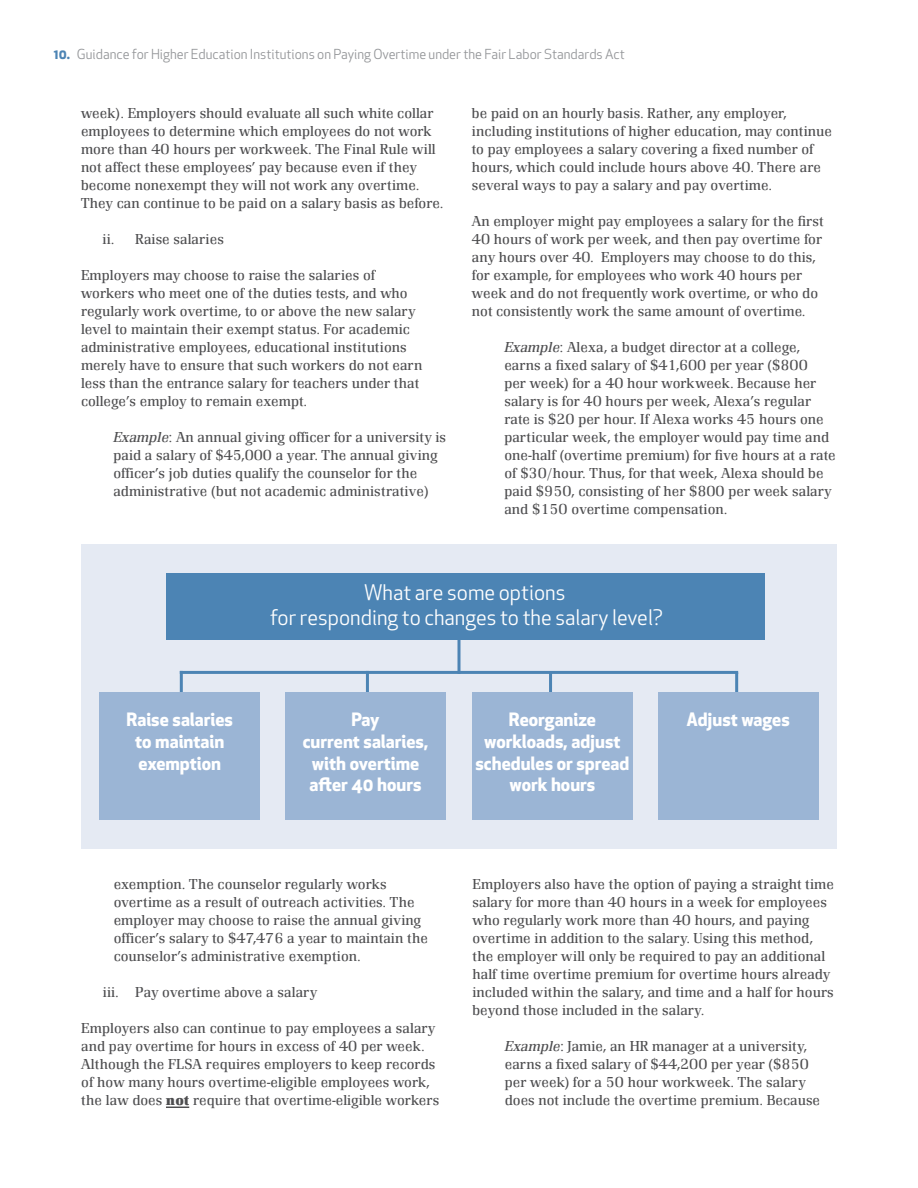
<style>
.page{position:relative;width:918px;height:1188px;background:#fff}
.page>*{position:absolute;margin:0;border:0;box-sizing:border-box;transform-origin:0 0}
.t1{font:21px/25.2px "Apex New";color:#fff;text-align:center}
.t2{font:700 18px/21.6px "Apex New";color:#fff;text-align:center}
.t3{font:300 15px/18px "Renault";color:#4d4d4f}
.t4{font:13.5px "Apex New";color:#939598}
.s1{font-weight:700;color:#4c84b4}
.s2{font-style:italic}
.s3{font-weight:700}
</style>
<div class="page">
<svg style="left:166px;top:1107px;width:23px;height:1px"></svg>
<div style="left:81px;top:544px;width:756px;height:305px;background:#e5eaf3"></div>
<hr style="left:458px;top:607px;width:2px;height:67px;background:#4c84b4">
<hr style="left:180px;top:671px;width:3px;height:67px;background:#4c84b4">
<hr style="left:735px;top:672px;width:3px;height:67px;background:#4c84b4">
<hr style="left:549px;top:672px;width:3px;height:67px;background:#4c84b4">
<hr style="left:366px;top:671px;width:3px;height:67px;background:#4c84b4">
<div style="left:166px;top:573px;width:599px;height:67px;background:#4c84b4"></div>
<div style="left:99px;top:692px;width:161px;height:128px;background:#9bb5d5"></div>
<div style="left:285px;top:692px;width:161px;height:128px;background:#9bb5d5"></div>
<div style="left:472px;top:692px;width:161px;height:128px;background:#9bb5d5"></div>
<div style="left:658px;top:692px;width:161px;height:128px;background:#9bb5d5"></div>
<hr style="left:180px;top:671px;width:558px;height:3px;background:#4c84b4">
<p class="t4" style="left:54px;top:45px;width:572px"><span class="s1">10.</span> Guidance for Higher Education Institutions on Paying Overtime under the Fair Labor Standards Act</p>
<p class="t3" style="left:81px;top:104px;width:364px">week). Employers should evaluate all such white collar employees to determine which employees do not work more than 40 hours per workweek. The Final Rule will not affect these employees’ pay because even if they become nonexempt they will not work any overtime.<br>They can continue to be paid on a salary basis as before.</p>
<p class="t3" style="left:103px;top:230px;width:123px">ii. Raise salaries</p>
<p class="t3" style="left:81px;top:266px;width:343px">Employers may choose to raise the salaries of workers who meet one of the duties tests, and who regularly work overtime, to or above the new salary level to maintain their exempt status. For academic administrative employees, educational institutions merely have to ensure that such workers do not earn less than the entrance salary for teachers under that college’s employ to remain exempt.</p>
<p class="t3" style="left:113px;top:428px;width:334px"><span class="s2">Example</span>: An annual giving officer for a university is paid a salary of $45,000 a year. The annual giving officer’s job duties qualify the counselor for the administrative (but not academic administrative)</p>
<p class="t3" style="left:472px;top:104px;width:362px">be paid on an hourly basis. Rather, any employer, including institutions of higher education, may continue to pay employees a salary covering a fixed number of hours, which could include hours above 40. There are several ways to pay a salary and pay overtime.</p>
<p class="t3" style="left:472px;top:212px;width:353px">An employer might pay employees a salary for the first 40 hours of work per week, and then pay overtime for any hours over 40. Employers may choose to do this, for example, for employees who work 40 hours per week and do not frequently work overtime, or who do not consistently work the same amount of overtime.</p>
<p class="t3" style="left:504px;top:338px;width:333px"><span class="s2">Example</span>: Alexa, a budget director at a college, earns a fixed salary of $41,600 per year ($800<br>per week) for a 40 hour workweek. Because her salary is for 40 hours per week, Alexa’s regular rate is $20 per hour. If Alexa works 45 hours one particular week, the employer would pay time and one-half (overtime premium) for five hours at a rate of $30/hour. Thus, for that week, Alexa should be paid $950, consisting of her $800 per week salary and $150 overtime compensation.</p>
<p class="t1" style="left:270px;top:580px;width:394px">What are some options<br>for responding to changes to the salary level?</p>
<p class="t2" style="left:127px;top:708px;width:108px">Raise salaries to maintain exemption</p>
<p class="t2" style="left:303px;top:708px;width:127px">Pay<br>current salaries, with overtime after 40 hours</p>
<p class="t2" style="left:475px;top:708px;width:156px">Reorganize workloads, adjust schedules or spread work hours</p>
<p class="t2" style="left:686px;top:708px;width:105px">Adjust wages</p>
<p class="t3" style="left:114px;top:876px;width:316px">exemption. The counselor regularly works overtime as a result of outreach activities. The employer may choose to raise the annual giving officer’s salary to $47,476 a year to maintain the counselor’s administrative exemption.</p>
<p class="t3" style="left:103px;top:984px;width:216px">iii. Pay overtime above a salary</p>
<p class="t3" style="left:81px;top:1020px;width:360px">Employers also can continue to pay employees a salary and pay overtime for hours in excess of 40 per week.<br>Although the FLSA requires employers to keep records of how many hours overtime-eligible employees work, the law does <span class="s3">not</span> require that overtime-eligible workers</p>
<p class="t3" style="left:472px;top:876px;width:363px">Employers also have the option of paying a straight time salary for more than 40 hours in a week for employees who regularly work more than 40 hours, and paying overtime in addition to the salary. Using this method, the employer will only be required to pay an additional half time overtime premium for overtime hours already included within the salary, and time and a half for hours beyond those included in the salary.</p>
<p class="t3" style="left:505px;top:1038px;width:317px"><span class="s2">Example</span>: Jamie, an HR manager at a university, earns a fixed salary of $44,200 per year ($850 per week) for a 50 hour workweek. The salary does not include the overtime premium. Because</p>
</div>
